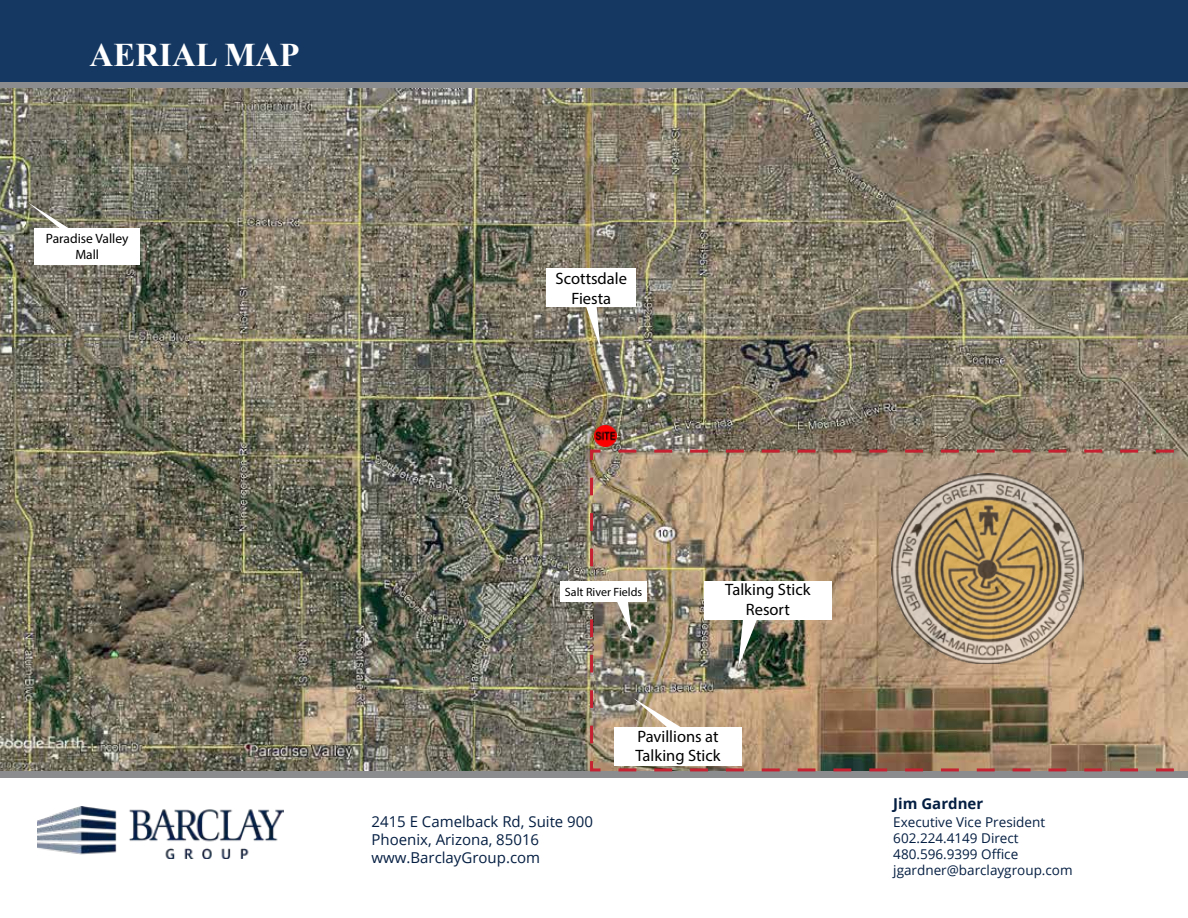
<style>
.page{position:relative;width:1188px;height:918px;background:#fff}
.page>*{position:absolute;margin:0;border:0;box-sizing:border-box;transform-origin:0 0}
.t1{font:700 33px "Times New Roman";color:#fff}
.t2{font:16.5px/19.8px "Myriad Pro";color:#000;text-align:center}
.t3{font:15px/18px "Open Sans";color:#041e42}
.t4{font:700 15px "Open Sans";color:#041e42}
.t5{font:13.5px/16.2px "Open Sans";color:#041e42}
.t6{font:13.5px/16.2px "Myriad Pro";color:#000;text-align:center}
.t7{font:12px "Myriad Pro";color:#000}
</style>
<div class="page">
<div style="left:0;top:0;width:1188px;height:82px;background:#143862"></div>
<div style="left:0;top:771px;width:1188px;height:7px;background:#8a8c8e"></div>
<img style="left:37px;top:807px;width:247px;height:51px">
<div style="left:0;top:82px;width:1188px;height:7px;background:#8a8c8e"></div>
<img style="left:0;top:89px;width:1188px;height:682px">
<img style="left:589px;top:448px;width:599px;height:324px">
<svg style="left:28px;top:202px;width:61px;height:47px;background:#818071"></svg>
<div style="left:35px;top:228px;width:105px;height:37px;background:#fff"></div>
<div style="left:704px;top:581px;width:128px;height:39px;background:#fff"></div>
<svg style="left:738px;top:620px;width:20px;height:48px"></svg>
<img style="left:594px;top:425px;width:23px;height:22px">
<div style="left:560px;top:581px;width:87px;height:21px;background:#fff"></div>
<svg style="left:614px;top:602px;width:18px;height:32px"></svg>
<svg style="left:633px;top:698px;width:78px;height:29px;background:#c1a98a"></svg>
<div style="left:614px;top:727px;width:128px;height:39px;background:#fff"></div>
<div style="left:546px;top:268px;width:90px;height:39px;background:#fff"></div>
<svg style="left:585px;top:307px;width:15px;height:41px"></svg>
<img style="left:892px;top:474px;width:191px;height:189px">
<h1 class="t1" style="left:90px;top:31px;width:211px">AERIAL MAP</h1>
<p class="t6" style="left:46px;top:230px;width:84px">Paradise Valley<br>Mall</p>
<p class="t2" style="left:556px;top:268px;width:73px">Scottsdale<br>Fiesta</p>
<p class="t7" style="left:565px;top:584px;width:79px">Salt River Fields</p>
<p class="t2" style="left:725px;top:580px;width:87px">Talking Stick<br>Resort</p>
<p class="t3" style="left:372px;top:812px;width:223px">2415 E Camelback Rd, Suite 900<br>Phoenix, Arizona, 85016 www.BarclayGroup.com</p>
<p class="t2" style="left:635px;top:726px;width:87px;text-align:left">Pavillions at<br>Talking Stick</p>
<p class="t4" style="left:893px;top:793px;width:91px">Jim Gardner</p>
<p class="t5" style="left:893px;top:813px;width:181px">Executive Vice President<br>602.224.4149 Direct<br>480.596.9399 Office jgardner@barclaygroup.com</p>
</div>
